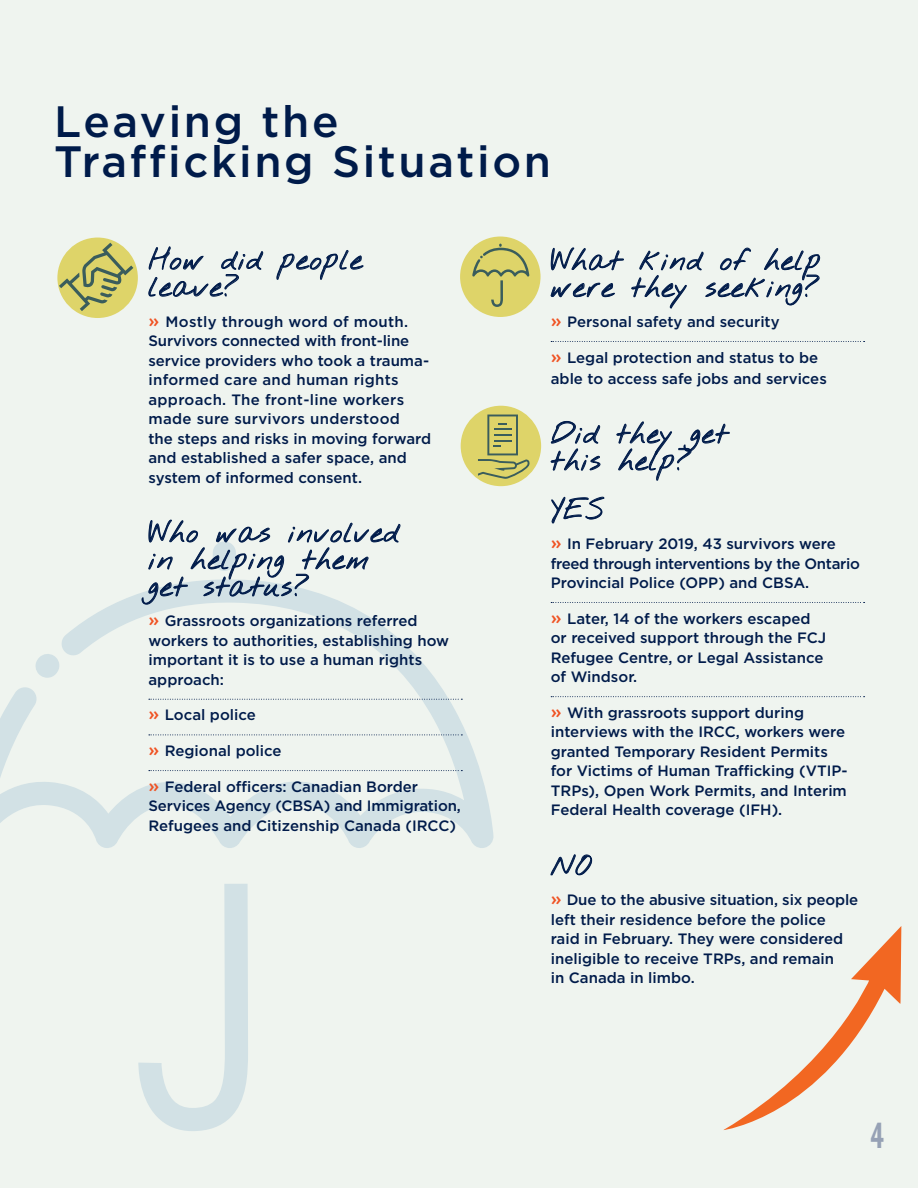
<style>
.page{position:relative;width:918px;height:1188px;background:#eff4ef}
.page>*{position:absolute;margin:0;border:0;box-sizing:border-box;transform-origin:0 0}
.Subheading{font:500 43.8px/40.2px "Gotham";letter-spacing:.06em;color:#001b4a}
.t1{font:36px "Alternate Gothic No 2 TL";color:#96a1b5}
.body{font:28.5px/27px "Nothing You Could Do";letter-spacing:.05em;color:#001b4a}
.body-2{font:500 15px/19.5px "Gotham";color:#001b4a}
.s1{font-size:18px;color:#f05323}
</style>
<div class="page">
<svg style="left:0;top:593px;width:494px;height:255px"></svg>
<svg style="left:33px;top:653px;width:28px;height:25px"></svg>
<svg style="left:138px;top:884px;width:110px;height:247px"></svg>
<svg style="left:149px;top:699px;width:313px;height:1px"></svg>
<svg style="left:149px;top:735px;width:313px;height:1px"></svg>
<svg style="left:149px;top:770px;width:313px;height:1px"></svg>
<svg style="left:276px;top:250px;width:88px;height:30px"></svg>
<svg style="left:148px;top:246px;width:116px;height:51px"></svg>
<svg style="left:141px;top:520px;width:260px;height:85px"></svg>
<div style="left:461px;top:406px;width:80px;height:80px;background:#ded469;border-radius:50%"></div>
<svg style="left:478px;top:415px;width:52px;height:64px"></svg>
<div style="left:460px;top:237px;width:81px;height:80px;background:#ded469;border-radius:50%"></div>
<svg style="left:472px;top:244px;width:57px;height:63px"></svg>
<div style="left:57px;top:238px;width:81px;height:80px;background:#ded469;border-radius:50%"></div>
<svg style="left:59px;top:243px;width:74px;height:68px"></svg>
<svg style="left:551px;top:341px;width:314px;height:1px"></svg>
<svg style="left:551px;top:602px;width:314px;height:1px"></svg>
<svg style="left:551px;top:696px;width:314px;height:1px"></svg>
<svg style="left:551px;top:247px;width:73px;height:24px"></svg>
<svg style="left:551px;top:282px;width:64px;height:16px"></svg>
<svg style="left:631px;top:247px;width:190px;height:62px"></svg>
<svg style="left:550px;top:421px;width:51px;height:50px"></svg>
<svg style="left:616px;top:421px;width:114px;height:60px"></svg>
<svg style="left:551px;top:496px;width:53px;height:28px"></svg>
<svg style="left:550px;top:854px;width:43px;height:22px"></svg>
<svg style="left:723px;top:926px;width:178px;height:204px"></svg>
<p class="Subheading" style="left:54px;top:100px;width:499px">Leaving the<br>Trafficking Situation</p>
<p class="body" style="left:148px;top:248px;width:215px">How did people leave?</p>
<p class="body-2" style="left:148px;top:311px;width:284px"><span class="s1">»</span> Mostly through word of mouth.<br>Survivors connected with front-line service providers who took a trauma&shy;informed care and human rights approach. The front-line workers made sure survivors understood<br>the steps and risks in moving forward and established a safer space, and system of informed consent.</p>
<p class="body" style="left:148px;top:521px;width:252px">Who was involved in helping them get status?</p>
<p class="body-2" style="left:148px;top:611px;width:302px"><span class="s1">»</span> Grassroots organizations referred workers to authorities, establishing how important it is to use a human rights approach:</p>
<p class="body-2" style="left:148px;top:705px;width:109px"><span class="s1">»</span> Local police</p>
<p class="body-2" style="left:148px;top:741px;width:135px"><span class="s1">»</span> Regional police</p>
<p class="body-2" style="left:148px;top:777px;width:314px"><span class="s1">»</span> Federal officers: Canadian Border<br>Services Agency (CBSA) and Immigration,<br>Refugees and Citizenship Canada (IRCC)</p>
<p class="body" style="left:551px;top:249px;width:271px">What kind of help were they seeking?</p>
<p class="body-2" style="left:551px;top:312px;width:230px"><span class="s1">»</span> Personal safety and security</p>
<p class="body-2" style="left:551px;top:347px;width:278px;line-height:21px"><span class="s1">»</span> Legal protection and status to be able to access safe jobs and services</p>
<p class="body" style="left:551px;top:422px;width:178px">Did they get this help?</p>
<p class="body" style="left:551px;top:498px;width:53px">YES</p>
<p class="body-2" style="left:551px;top:534px;width:311px"><span class="s1">»</span> In February 2019, 43 survivors were freed through interventions by the Ontario<br>Provincial Police (OPP) and CBSA.</p>
<p class="body-2" style="left:551px;top:609px;width:277px"><span class="s1">»</span> Later, 14 of the workers escaped or received support through the FCJ<br>Refugee Centre, or Legal Assistance of Windsor.</p>
<p class="body-2" style="left:551px;top:703px;width:298px"><span class="s1">»</span> With grassroots support during interviews with the IRCC, workers were granted Temporary Resident Permits for Victims of Human Trafficking (VTIP-TRPs), Open Work Permits, and Interim Federal Health coverage (IFH).</p>
<p class="body" style="left:551px;top:854px;width:41px">NO</p>
<p class="body-2" style="left:551px;top:890px;width:309px"><span class="s1">»</span> Due to the abusive situation, six people left their residence before the police raid in February. They were considered ineligible to receive TRPs, and remain<br>in Canada in limbo.</p>
<h2 class="t1" style="left:870px;top:1116px;width:16px">4</h2>
</div>
